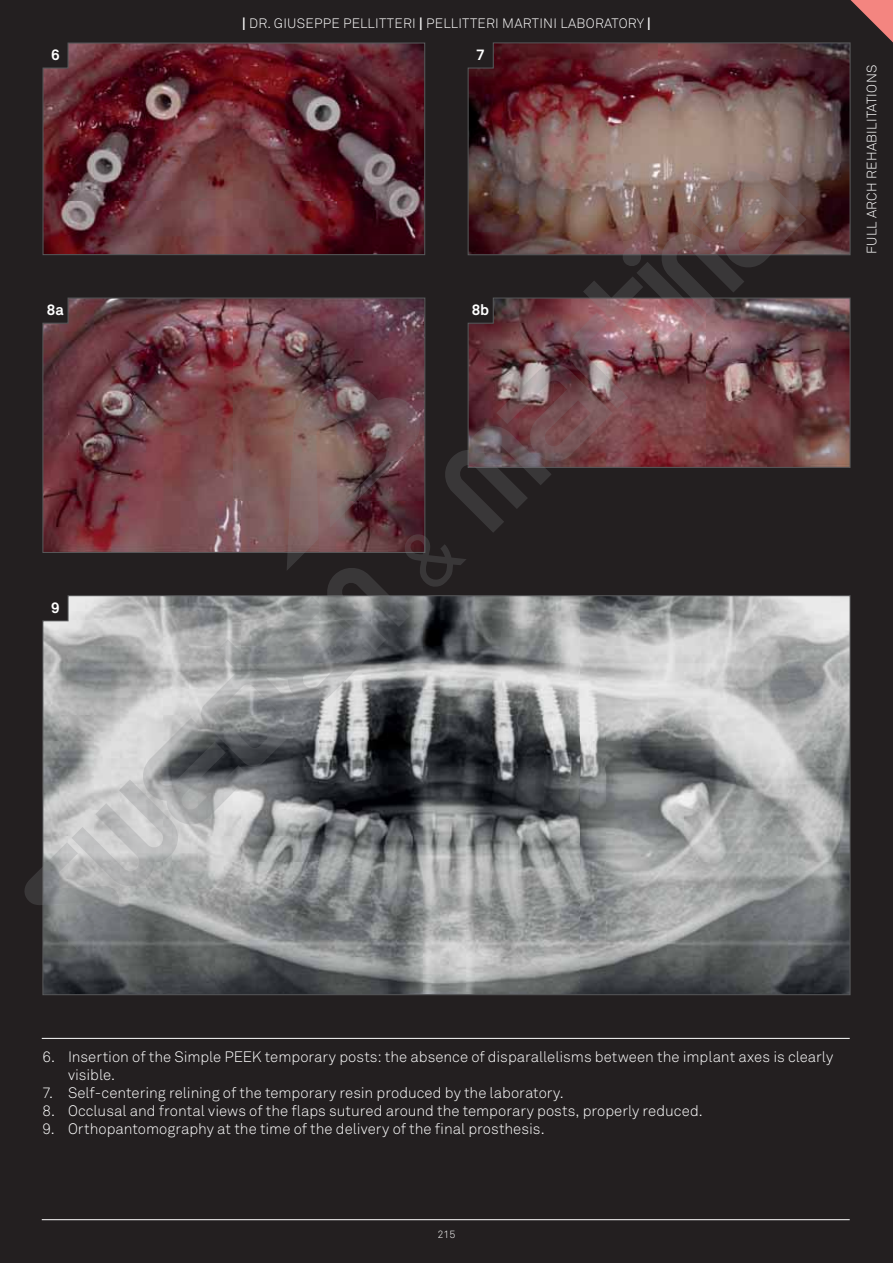
<style>
.page{position:relative;width:893px;height:1263px;background:#231f20}
.page>*{position:absolute;margin:0;border:0;box-sizing:border-box;transform-origin:0 0}
.t1{font:15px/18px "Akkurat Light Pro";color:#fff}
.t2{font:700 15px "Akkurat Pro";color:#fff}
.t3{font:13.5px "Akkurat Light Pro";letter-spacing:.02em;color:#fff}
.t4{font:10.5px "Akkurat Light Pro";color:#fff}
.s1{font-family:"Akkurat Pro";font-weight:700}
</style>
<div class="page">
<svg style="left:850px;top:0;width:43px;height:43px"></svg>
<hr style="left:42px;top:1219px;width:808px;height:1px;background:#fff">
<hr style="left:42px;top:1038px;width:808px;height:1px;background:#fff">
<svg style="left:42px;top:42px;width:384px;height:119px;background:#5f252e"></svg>
<svg style="left:467px;top:42px;width:384px;height:213px;background:#6d4647"></svg>
<svg style="left:807px;top:297px;width:44px;height:171px;background:#6f4b4d"></svg>
<svg style="left:42px;top:595px;width:809px;height:400px;background:#727476"></svg>
<img style="left:24px;top:161px;width:783px;height:788px">
<p class="t2" style="left:51px;top:50px;width:10px">6</p>
<p class="t2" style="left:47px;top:305px;width:18px">8a</p>
<p class="t2" style="left:51px;top:602px;width:10px">9</p>
<p class="t3" style="left:242px;top:18px;width:410px"><span class="s1">|</span> DR. GIUSEPPE PELLITTERI <span class="s1">|</span> PELLITTERI MARTINI LABORATORY <span class="s1">|</span></p>
<p class="t2" style="left:476px;top:50px;width:10px">7</p>
<p class="t2" style="left:472px;top:305px;width:19px">8b</p>
<p class="t3" style="left:867px;top:254px;width:190px;rotate:-90deg">FULL ARCH REHABILITATIONS</p>
<p class="t1" style="left:68px;top:1049px;width:767px;text-indent:-26px">6. Insertion of the Simple PEEK temporary posts: the absence of disparallelisms between the implant axes is clearly visible.</p>
<p class="t1" style="left:43px;top:1085px;width:523px">7. Self-centering relining of the temporary resin produced by the laboratory.</p>
<p class="t1" style="left:43px;top:1103px;width:662px">8. Occlusal and frontal views of the flaps sutured around the temporary posts, properly reduced.</p>
<p class="t1" style="left:43px;top:1121px;width:504px">9. Orthopantomography at the time of the delivery of the final prosthesis.</p>
<p class="t4" style="left:438px;top:1230px;width:19px">215</p>
</div>
